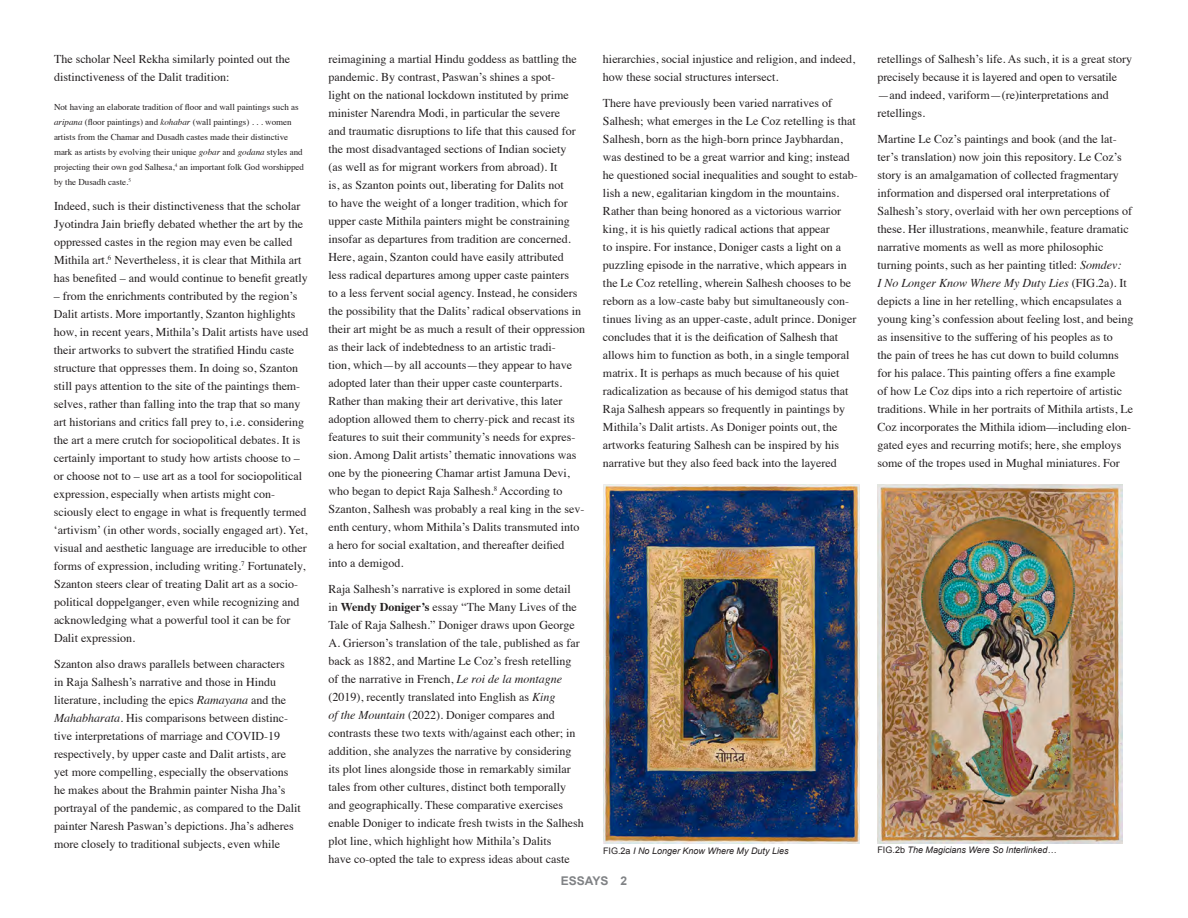
<style>
.page{position:relative;width:1188px;height:918px;background:#fff}
.page>*{position:absolute;margin:0;border:0;box-sizing:border-box;transform-origin:0 0}
.t1{font:12px/18px "Times";color:#231f20}
.t2{font:700 12px "Arial";color:#808285}
.t3{font:9px/15px "Times";color:#231f20}
.t4{font:italic 9px "Arial";color:#231f20}
.s1{font-style:italic}
.s2{font-weight:700}
.s3{font-style:normal}
</style>
<div class="page">
<img style="left:603px;top:484px;width:257px;height:359px">
<img style="left:878px;top:484px;width:244px;height:359px">
<p class="t1" style="left:54px;top:49px;width:238px">The scholar Neel Rekha similarly pointed out the distinctiveness of the Dalit tradition:</p>
<p class="t3" style="left:54px;top:98px;width:252px">Not having an elaborate tradition of floor and wall paintings such as <span class="s1">aripana</span> (floor paintings) and <span class="s1">kohabar</span> (wall paintings) . . . women artists from the Chamar and Dusadh castes made their distinctive mark as artists by evolving their unique <span class="s1">gobar</span> and <span class="s1">godana</span> styles and projecting their own god Salhesa,<sup>4</sup> an important folk God worshipped by the Dusadh caste.<sup>5</sup></p>
<p class="t1" style="left:54px;top:196px;width:255px">Indeed, such is their distinctiveness that the scholar Jyotindra Jain briefly debated whether the art by the oppressed castes in the region may even be called Mithila art.<sup>6</sup> Nevertheless, it is clear that Mithila art has benefited – and would continue to benefit greatly</p>
<p class="t1" style="left:54px;top:286px;width:256px">– from the enrichments contributed by the region’s Dalit artists. More importantly, Szanton highlights how, in recent years, Mithila’s Dalit artists have used their artworks to subvert the stratified Hindu caste structure that oppresses them. In doing so, Szanton still pays attention to the site of the paintings them&shy;selves, rather than falling into the trap that so many art historians and critics fall prey to, i.e. considering the art a mere crutch for sociopolitical debates. It is certainly important to study how artists choose to – or choose not to – use art as a tool for sociopolitical expression, especially when artists might con&shy;sciously elect to engage in what is frequently termed ‘artivism’ (in other words, socially engaged art). Yet, visual and aesthetic language are irreducible to other forms of expression, including writing.<sup>7</sup> Fortunately, Szanton steers clear of treating Dalit art as a socio&shy;political doppelganger, even while recognizing and acknowledging what a powerful tool it can be for Dalit expression.</p>
<p class="t1" style="left:54px;top:653px;width:248px">Szanton also draws parallels between characters<br>in Raja Salhesh’s narrative and those in Hindu literature, including the epics <span class="s1">Ramayana</span> and the <span class="s1">Mahabharata.</span> His comparisons between distinc&shy;tive interpretations of marriage and COVID-19 respectively, by upper caste and Dalit artists, are yet more compelling, especially the observations he makes about the Brahmin painter Nisha Jha’s portrayal of the pandemic, as compared to the Dalit painter Naresh Paswan’s depictions. Jha’s adheres more closely to traditional subjects, even while</p>
<p class="t1" style="left:328px;top:49px;width:258px">reimagining a martial Hindu goddess as battling the pandemic. By contrast, Paswan’s shines a spot-<br>light on the national lockdown instituted by prime minister Narendra Modi, in particular the severe<br>and traumatic disruptions to life that this caused for the most disadvantaged sections of Indian society<br>(as well as for migrant workers from abroad). It<br>is, as Szanton points out, liberating for Dalits not<br>to have the weight of a longer tradition, which for upper caste Mithila painters might be constraining insofar as departures from tradition are concerned.<br>Here, again, Szanton could have easily attributed<br>less radical departures among upper caste painters<br>to a less fervent social agency. Instead, he considers the possibility that the Dalits’ radical observations in their art might be as much a result of their oppression as their lack of indebtedness to an artistic tradi-<br>tion, which—by all accounts—they appear to have adopted later than their upper caste counterparts.<br>Rather than making their art derivative, this later adoption allowed them to cherry-pick and recast its features to suit their community’s needs for expres&shy;sion. Among Dalit artists’ thematic innovations was one by the pioneering Chamar artist Jamuna Devi, who began to depict Raja Salhesh.<sup>8</sup> According to Szanton, Salhesh was probably a real king in the sev&shy;enth century, whom Mithila’s Dalits transmuted into a hero for social exaltation, and thereafter deified into a demigod.</p>
<p class="t1" style="left:328px;top:578px;width:257px">Raja Salhesh’s narrative is explored in some detail<br>in <span class="s2">Wendy Doniger’s</span> essay “The Many Lives of the Tale of Raja Salhesh.” Doniger draws upon George A. Grierson’s translation of the tale, published as far back as 1882, and Martine Le Coz’s fresh retelling of the narrative in French, <span class="s1">Le roi de la montagne </span>(2019), recently translated into English as <span class="s1">King<br>of the Mountain</span> (2022). Doniger compares and contrasts these two texts with/against each other; in addition, she analyzes the narrative by considering its plot lines alongside those in remarkably similar tales from other cultures, distinct both temporally and geographically. These comparative exercises enable Doniger to indicate fresh twists in the Salhesh plot line, which highlight how Mithila’s Dalits<br>have co-opted the tale to express ideas about caste</p>
<p class="t1" style="left:603px;top:49px;width:254px">hierarchies, social injustice and religion, and indeed, how these social structures intersect.</p>
<p class="t1" style="left:603px;top:92px;width:256px">There have previously been varied narratives of Salhesh; what emerges in the Le Coz retelling is that Salhesh, born as the high-born prince Jaybhardan, was destined to be a great warrior and king; instead he questioned social inequalities and sought to estab&shy;lish a new, egalitarian kingdom in the mountains.<br>Rather than being honored as a victorious warrior king, it is his quietly radical actions that appear<br>to inspire. For instance, Doniger casts a light on a puzzling episode in the narrative, which appears in the Le Coz retelling, wherein Salhesh chooses to be reborn as a low-caste baby but simultaneously con&shy;tinues living as an upper-caste, adult prince. Doniger concludes that it is the deification of Salhesh that allows him to function as both, in a single temporal matrix. It is perhaps as much because of his quiet radicalization as because of his demigod status that Raja Salhesh appears so frequently in paintings by Mithila’s Dalit artists. As Doniger points out, the artworks featuring Salhesh can be inspired by his narrative but they also feed back into the layered</p>
<p class="t1" style="left:877px;top:49px;width:256px">retellings of Salhesh’s life. As such, it is a great story precisely because it is layered and open to versatile —and indeed, variform—(re)interpretations and retellings.</p>
<p class="t1" style="left:877px;top:128px;width:257px">Martine Le Coz’s paintings and book (and the lat&shy;ter’s translation) now join this repository. Le Coz’s story is an amalgamation of collected fragmentary information and dispersed oral interpretations of Salhesh’s story, overlaid with her own perceptions of these. Her illustrations, meanwhile, feature dramatic narrative moments as well as more philosophic turning points, such as her painting titled: <span class="s1">Somdev:<br>I No Longer Know Where My Duty Lies</span> (FIG.2a). It depicts a line in her retelling, which encapsulates a young king’s confession about feeling lost, and being as insensitive to the suffering of his peoples as to<br>the pain of trees he has cut down to build columns for his palace. This painting offers a fine example<br>of how Le Coz dips into a rich repertoire of artistic traditions. While in her portraits of Mithila artists, Le Coz incorporates the Mithila idiom––including elon&shy;gated eyes and recurring motifs; here, she employs some of the tropes used in Mughal miniatures. For</p>
<p class="t4" style="left:603px;top:845px;width:187px"><span class="s3">FIG.2a</span> I No Longer Know Where My Duty Lies</p>
<p class="t4" style="left:878px;top:844px;width:180px"><span class="s3">FIG.2b</span> The Magicians Were So Interlinked…</p>
<p class="t2" style="left:561px;top:873px;width:68px">ESSAYS 2</p>
</div>
